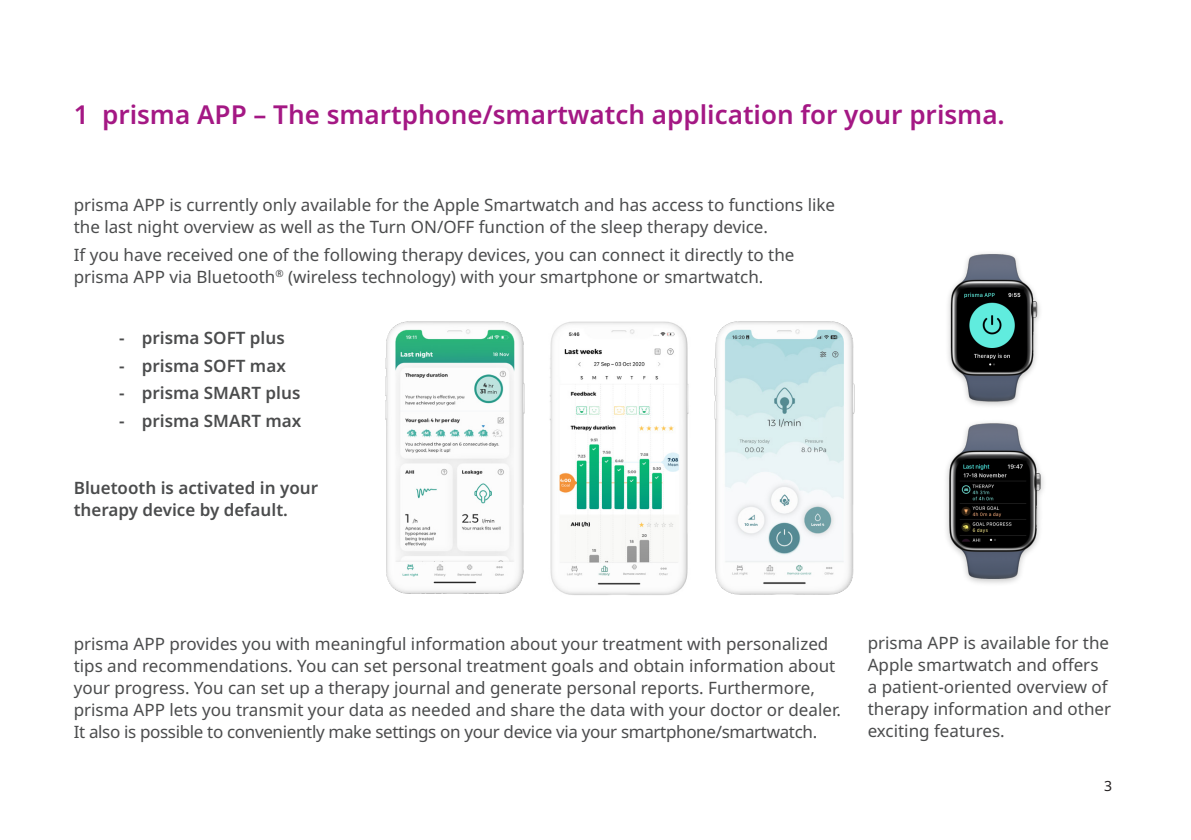
<style>
.page{position:relative;width:1191px;height:840px;background:#fff}
.page>*{position:absolute;margin:0;border:0;box-sizing:border-box;transform-origin:0 0}
.Headline{font:600 26px "Noto Sans";color:#a41884}
.Bullets_mit_Fleißtext_9auf12_5{font:17px/22px "Noto Sans";color:#4b4c4d}
.Bullets_mit_Fleißtext_9auf12_5-2{font:600 17px/22px "Noto Sans";color:#4b4c4d}
.t1{font:14px "Noto Sans";color:#231f20}
</style>
<div class="page">
<img style="left:549px;top:321px;width:140px;height:274px">
<img style="left:385px;top:321px;width:140px;height:273px">
<img style="left:714px;top:321px;width:141px;height:274px">
<img style="left:948px;top:253px;width:92px;height:153px">
<img style="left:946px;top:422px;width:98px;height:162px">
<p class="Headline" style="left:74px;top:100px;width:932px">1 prisma APP – The smartphone/smartwatch application for your prisma.</p>
<p class="Bullets_mit_Fleißtext_9auf12_5" style="left:74px;top:194px;width:763px">prisma APP is currently only available for the Apple Smartwatch and has access to functions like the last night overview as well as the Turn ON/OFF function of the sleep therapy device.</p>
<p class="Bullets_mit_Fleißtext_9auf12_5" style="left:74px;top:244px;width:722px">If you have received one of the following therapy devices, you can connect it directly to the prisma APP via Bluetooth<sup>®</sup> (wireless technology) with your smartphone or smartwatch.</p>
<p class="Bullets_mit_Fleißtext_9auf12_5-2" style="left:119px;top:327px;width:167px">- prisma SOFT plus</p>
<p class="Bullets_mit_Fleißtext_9auf12_5-2" style="left:119px;top:354px;width:168px">- prisma SOFT max</p>
<p class="Bullets_mit_Fleißtext_9auf12_5-2" style="left:119px;top:382px;width:183px">- prisma SMART plus</p>
<p class="Bullets_mit_Fleißtext_9auf12_5-2" style="left:119px;top:410px;width:184px">- prisma SMART max</p>
<p class="Bullets_mit_Fleißtext_9auf12_5-2" style="left:74px;top:476px;width:246px">Bluetooth is activated in your therapy device by default.</p>
<p class="Bullets_mit_Fleißtext_9auf12_5" style="left:74px;top:632px;width:768px">prisma APP provides you with meaningful information about your treatment with personalized tips and recommendations. You can set personal treatment goals and obtain information about your progress. You can set up a therapy journal and generate personal reports. Furthermore, prisma APP lets you transmit your data as needed and share the data with your doctor or dealer.<br>It also is possible to conveniently make settings on your device via your smartphone/smartwatch.</p>
<p class="Bullets_mit_Fleißtext_9auf12_5" style="left:867px;top:632px;width:245px">prisma APP is available for the<br>Apple smartwatch and offers a patient-oriented overview of therapy information and other exciting features.</p>
<p class="t1" style="left:1104px;top:777px;width:10px">3</p>
</div>
